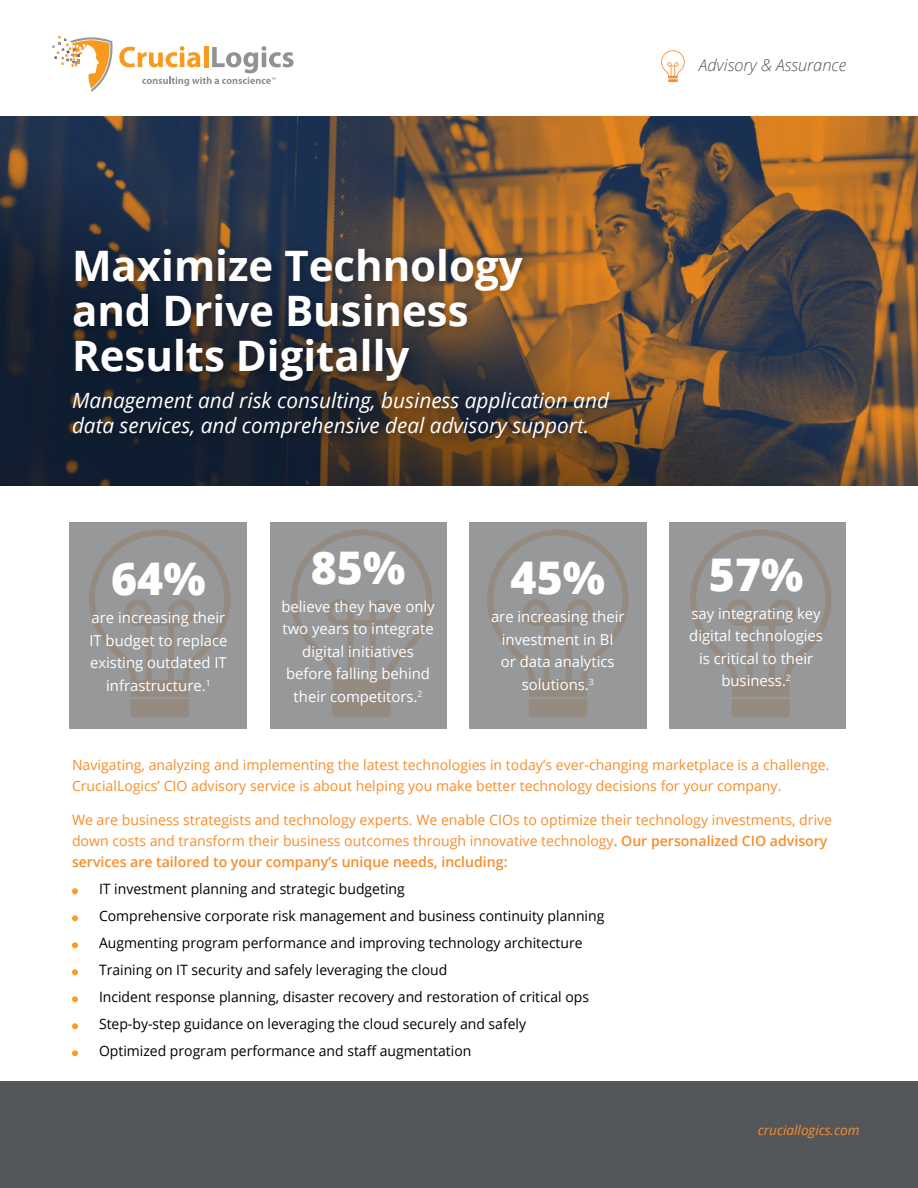
<style>
.page{position:relative;width:918px;height:1188px;background:#fff}
.page>*{position:absolute;margin:0;border:0;box-sizing:border-box;transform-origin:0 0}
.t1{font:800 45px "Open Sans";color:#fff}
.t2{font:700 42px/45px "Open Sans";color:#fff}
.t3{font:italic 21px/25.2px "Open Sans";color:#fff}
.t4{font:italic 300 16.5px "Open Sans";color:#53575a}
.t5{font:15px/22.5px "Open Sans";color:#fff;text-align:center}
.t6{font:14.25px/21px "Open Sans";color:#f78d2b}
.t7{font:14.25px/27px "Open Sans";color:#000}
.t8{font:italic 13.5px "Open Sans";color:#f78d2b}
.s1{font-weight:600}
</style>
<div class="page">
<svg style="left:119px;top:46px;width:175px;height:40px"></svg>
<svg style="left:52px;top:36px;width:61px;height:56px"></svg>
<svg style="left:72px;top:888px;width:6px;height:6px"></svg>
<svg style="left:72px;top:915px;width:6px;height:6px"></svg>
<svg style="left:72px;top:942px;width:6px;height:6px"></svg>
<svg style="left:72px;top:969px;width:6px;height:6px"></svg>
<svg style="left:72px;top:996px;width:6px;height:6px"></svg>
<svg style="left:72px;top:1023px;width:6px;height:6px"></svg>
<svg style="left:72px;top:1050px;width:6px;height:6px"></svg>
<div style="left:70px;top:522px;width:177px;height:207px;background:#96989a"></div>
<div style="left:270px;top:522px;width:177px;height:207px;background:#96989a"></div>
<div style="left:469px;top:522px;width:177px;height:207px;background:#96989a"></div>
<div style="left:669px;top:522px;width:177px;height:207px;background:#96989a"></div>
<svg style="left:89px;top:530px;width:141px;height:187px"></svg>
<svg style="left:291px;top:530px;width:141px;height:187px"></svg>
<svg style="left:487px;top:530px;width:141px;height:187px"></svg>
<svg style="left:690px;top:530px;width:141px;height:187px"></svg>
<img style="left:878px;top:117px;width:40px;height:369px">
<svg style="left:0;top:117px;width:878px;height:369px;background:#514339"></svg>
<div style="left:0;top:1082px;width:918px;height:106px;background:#53575a"></div>
<div style="left:68px;top:242px;width:552px;height:206px;background:#000;opacity:.25"></div>
<svg style="left:661px;top:50px;width:24px;height:32px"></svg>
<p class="t4" style="left:699px;top:54px;width:149px">Advisory &amp; Assurance</p>
<h2 class="t2" style="left:72px;top:242px;width:452px">Maximize Technology and Drive Business<br>Results Digitally</h2>
<h3 class="t3" style="left:72px;top:387px;width:539px">Management and risk consulting, business application and data services, and comprehensive deal advisory support.</h3>
<h1 class="t1" style="left:111px;top:545px;width:96px">64%</h1>
<p class="t5" style="left:89px;top:606px;width:140px">are increasing their<br>IT budget to replace existing outdated IT infrastructure.<sup>1</sup></p>
<h1 class="t1" style="left:311px;top:533px;width:96px">85%</h1>
<p class="t5" style="left:281px;top:595px;width:155px">believe they have only two years to integrate digital initiatives before falling behind their competitors.<sup>2</sup></p>
<h1 class="t1" style="left:511px;top:544px;width:96px">45%</h1>
<p class="t5" style="left:491px;top:605px;width:135px">are increasing their investment in BI<br>or data analytics solutions.<sup>3</sup></p>
<h1 class="t1" style="left:709px;top:540px;width:96px">57%</h1>
<p class="t5" style="left:689px;top:602px;width:135px">say integrating key digital technologies is critical to their business.<sup>2</sup></p>
<p class="t6" style="left:72px;top:754px;width:759px">Navigating, analyzing and implementing the latest technologies in today’s ever-changing marketplace is a challenge.<br>CrucialLogics’ CIO advisory service is about helping you make better technology decisions for your company.</p>
<p class="t6" style="left:72px;top:809px;width:762px">We are business strategists and technology experts. We enable CIOs to optimize their technology investments, drive down costs and transform their business outcomes through innovative technology<span class="s1">. Our personalized CIO advisory services are tailored to your company’s unique needs, including:</span></p>
<p class="t7" style="left:99px;top:875px;width:507px">IT investment planning and strategic budgeting<br>Comprehensive corporate risk management and business continuity planning Augmenting program performance and improving technology architecture Training on IT security and safely leveraging the cloud<br>Incident response planning, disaster recovery and restoration of critical ops Step-by-step guidance on leveraging the cloud securely and safely<br>Optimized program performance and staff augmentation</p>
<p class="t8" style="left:758px;top:1121px;width:103px">cruciallogics.com</p>
</div>
